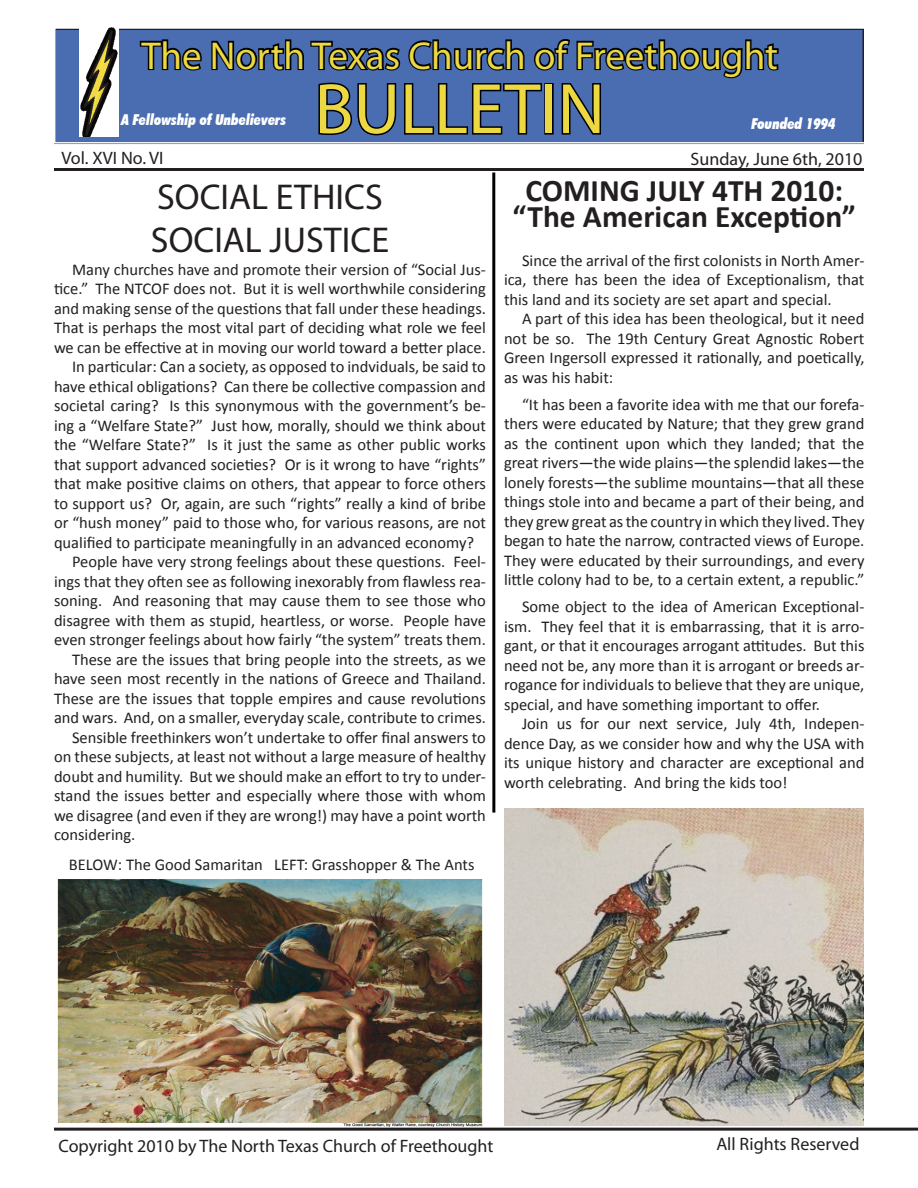
<style>
.page{position:relative;width:918px;height:1188px;background:#fff}
.page>*{position:absolute;margin:0;border:0;box-sizing:border-box;transform-origin:0 0}
.t1{font:72px "Myriad Pro";color:#ebd843}
.t2{font:39px "Myriad Pro";color:#ebd843}
.t3{font:36px/43.2px "Myriad Pro";color:#231f20}
.t4{font:700 31.5px/25.2px "Calibri";color:#231f20;text-align:center}
.t5{font:18px "Myriad Pro";color:#231f20}
.t6{font:16.5px/19.5px "Calibri";color:#231f20;text-align:justify}
.t7{font:italic 900 condensed 15px "Futura BT";color:#fff}
</style>
<div class="page">
<div style="left:55px;top:29px;width:808px;height:114px;background:#4a6db1"></div>
<svg style="left:139px;top:39px;width:63px;height:32px"></svg>
<svg style="left:211px;top:39px;width:568px;height:97px"></svg>
<div style="left:54px;top:27px;width:812px;height:117px;border:2px solid #fff"></div>
<img style="left:80px;top:27px;width:39px;height:110px">
<hr style="left:54px;top:1128px;width:864px;height:3px;background:#231f20">
<hr style="left:54px;top:168px;width:810px;height:3px;background:#231f20">
<img style="left:57px;top:879px;width:426px;height:247px">
<img style="left:504px;top:809px;width:360px;height:317px">
<hr style="left:492px;top:172px;width:3px;height:641px;background:#000">
<p class="t2" style="left:141px;top:31px;width:638px">The North Texas Church of Freethought</p>
<p class="t7" style="left:122px;top:110px;width:166px">A Fellowship of Unbelievers</p>
<p class="t1" style="left:314px;top:65px;width:292px">BULLETIN</p>
<p class="t7" style="left:752px;top:114px;width:85px">Founded 1994</p>
<p class="t5" style="left:62px;top:146px;width:104px">Vol. XVI No. VI</p>
<p class="t5" style="left:691px;top:148px;width:173px">Sunday, June 6th, 2010</p>
<p class="t3" style="left:151px;top:175px;width:240px">SOCIAL ETHICS<br>SOCIAL JUSTICE</p>
<p class="t4" style="left:513px;top:177px;width:345px">COMING JULY 4TH 2010: “The American Exception”</p>
<p class="t6" style="left:504px;top:250px;width:362px;text-indent:18px">Since the arrival of the first colonists in North Amer&shy;ica, there has been the idea of Exceptionalism, that this land and its society are set apart and special.</p>
<p class="t6" style="left:504px;top:308px;width:362px;text-indent:18px">A part of this idea has been theological, but it need not be so. The 19th Century Great Agnostic Robert Green Ingersoll expressed it rationally, and poetically, as was his habit:</p>
<p class="t6" style="left:504px;top:394px;width:362px;text-indent:18px">“It has been a favorite idea with me that our forefa&shy;thers were educated by Nature; that they grew grand as the continent upon which they landed; that the great rivers—the wide plains—the splendid lakes—the lonely forests—the sublime mountains—that all these things stole into and became a part of their being, and they grew great as the country in which they lived. They began to hate the narrow, contracted views of Europe.<br>They were educated by their surroundings, and every little colony had to be, to a certain extent, a republic.”</p>
<p class="t6" style="left:504px;top:596px;width:362px;text-indent:18px">Some object to the idea of American Exceptional&shy;ism. They feel that it is embarrassing, that it is arro&shy;gant, or that it encourages arrogant attitudes. But this need not be, any more than it is arrogant or breeds ar&shy;rogance for individuals to believe that they are unique, special, and have something important to offer.</p>
<p class="t6" style="left:504px;top:713px;width:362px;text-indent:18px">Join us for our next service, July 4th, Indepen&shy;dence Day, as we consider how and why the USA with its unique history and character are exceptional and worth celebrating. And bring the kids too!</p>
<p class="t6" style="left:54px;top:258px;width:433px;text-indent:18px">Many churches have and promote their version of “Social Jus&shy;tice.” The NTCOF does not. But it is well worthwhile considering and making sense of the questions that fall under these headings.<br>That is perhaps the most vital part of deciding what role we feel we can be effective at in moving our world toward a better place.</p>
<p class="t6" style="left:54px;top:356px;width:433px;text-indent:18px">In particular: Can a society, as opposed to indviduals, be said to have ethical obligations? Can there be collective compassion and societal caring? Is this synonymous with the government’s be&shy;ing a “Welfare State?” Just how, morally, should we think about the “Welfare State?” Is it just the same as other public works that support advanced societies? Or is it wrong to have “rights” that make positive claims on others, that appear to force others to support us? Or, again, are such “rights” really a kind of bribe or “hush money” paid to those who, for various reasons, are not qualified to participate meaningfully in an advanced economy?</p>
<p class="t6" style="left:54px;top:551px;width:434px;text-indent:18px">People have very strong feelings about these questions. Feel&shy;ings that they often see as following inexorably from flawless rea&shy;soning. And reasoning that may cause them to see those who disagree with them as stupid, heartless, or worse. People have even stronger feelings about how fairly “the system” treats them.</p>
<p class="t6" style="left:54px;top:648px;width:434px;text-indent:18px">These are the issues that bring people into the streets, as we have seen most recently in the nations of Greece and Thailand.<br>These are the issues that topple empires and cause revolutions and wars. And, on a smaller, everyday scale, contribute to crimes.</p>
<p class="t6" style="left:54px;top:726px;width:434px;text-indent:18px">Sensible freethinkers won’t undertake to offer final answers to on these subjects, at least not without a large measure of healthy doubt and humility. But we should make an effort to try to under&shy;stand the issues better and especially where those with whom we disagree (and even if they are wrong!) may have a point worth considering.</p>
<p class="t6" style="left:69px;top:854px;width:407px">BELOW: The Good Samaritan LEFT: Grasshopper &amp; The Ants</p>
<p class="t5" style="left:58px;top:1135px;width:436px">Copyright 2010 by The North Texas Church of Freethought</p>
<p class="t5" style="left:716px;top:1133px;width:145px">All Rights Reserved</p>
</div>
